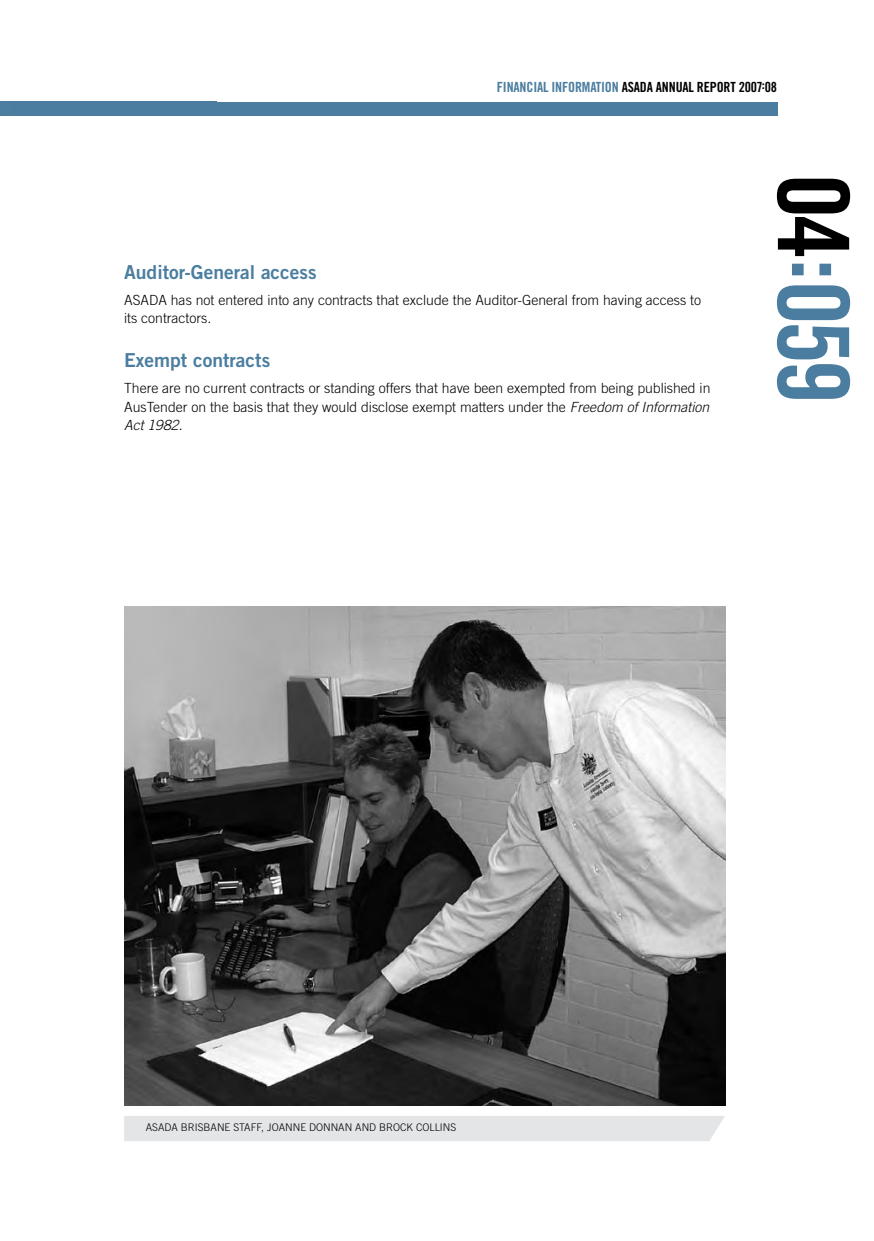
<style>
.page{position:relative;width:874px;height:1241px;background:#fff}
.page>*{position:absolute;margin:0;border:0;box-sizing:border-box;transform-origin:0 0}
.t1{font:98.52px "Trade Gothic Bold Cond Twenty";color:#4a7d9f}
.t2{font:19.25px "Trade Gothic Bold Two";color:#4a7d9f}
.t3{font:300 14px/18.4px "Trade Gothic";color:#000}
.t4{font:14px "Trade Gothic Bold Cond Twenty";letter-spacing:-.01em;color:#000}
.t5{font:14px "Trade Gothic Bold Cond Twenty";letter-spacing:-.01em;color:#4a7d9f}
.t6{font:300 10.5px "Trade Gothic";color:#000}
.s1{font-style:italic}
.s2{color:#000}
</style>
<div class="page">
<div style="left:0;top:102px;width:776px;height:13px;background:#4a7d9f"></div>
<img style="left:124px;top:606px;width:600px;height:499px">
<div style="left:124px;top:1116px;width:600px;height:24px;background:#e3e5e6"></div>
<p class="t5" style="left:496px;top:78px;width:62px">FINANCIALINFO</p>
<p class="t5" style="left:574px;top:78px;width:28px">RMATION</p>
<p class="t4" style="left:621px;top:78px;width:157px">ASADA ANNUAL REPORT 2007:08</p>
<h2 class="t2" style="left:124px;top:260px;width:194px">Auditor-General access</h2>
<p class="t3" style="left:124px;top:290px;width:578px">ASADA has not entered into any contracts that exclude the Auditor-General from having access to its contractors.</p>
<h2 class="t2" style="left:124px;top:348px;width:147px">Exempt contracts</h2>
<p class="t3" style="left:124px;top:379px;width:589px">There are no current contracts or standing offers that have been exempted from being published in<br>AusTender on the basis that they would disclose exempt matters under the <span class="s1">Freedom ofInformation<br>Act 1982</span>.</p>
<h1 class="t1" style="left:872px;top:174px;width:231px;rotate:90deg"><span class="s2">04</span>:059</h1>
<p class="t6" style="left:146px;top:1120px;width:49px">ASADA Brisbane</p>
<p class="t6" style="left:233px;top:1120px;width:7px">staff</p>
<p class="t6" style="left:261px;top:1120px;width:19px">, Joanne</p>
<p class="t6" style="left:309px;top:1120px;width:15px">Donnan</p>
<p class="t6" style="left:355px;top:1120px;width:8px">and</p>
<p class="t6" style="left:379px;top:1120px;width:15px">Brock</p>
<p class="t6" style="left:416px;top:1120px;width:13px">Collins</p>
</div>
